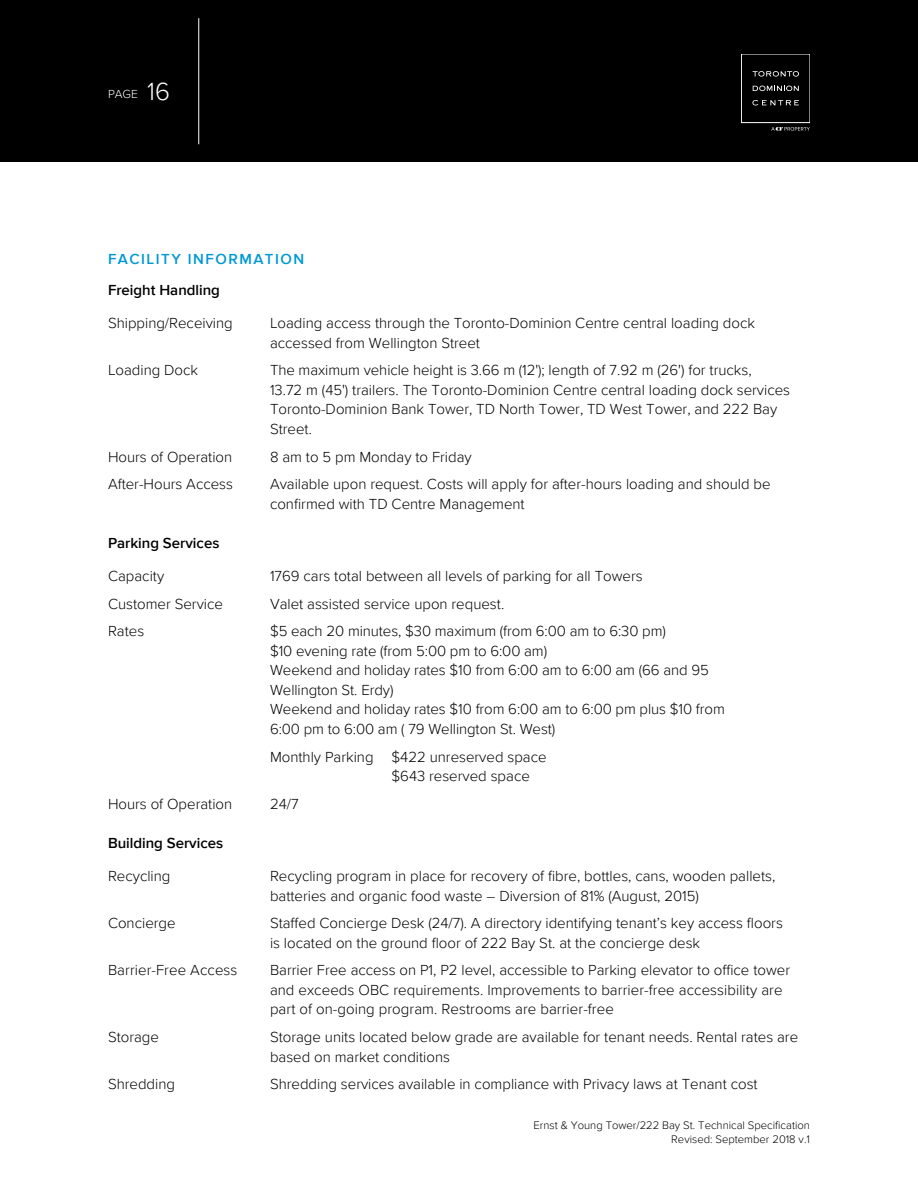
<style>
.page{position:relative;width:918px;height:1188px;background:#fff}
.page>*{position:absolute;margin:0;border:0;box-sizing:border-box;transform-origin:0 0}
.t1{font:300 15px/19.5px "Proxima Nova";color:#000}
.t2{font:600 15px "Proxima Nova";color:#000}
.t3{font:600 15px "Proxima Nova";letter-spacing:.1em;color:#0098d6}
.t4{font:300 12px "Proxima Nova";color:#fff}
.t5{font:300 11.25px/13.5px "Proxima Nova";color:#000;text-align:right}
.s1{font-size:25.5px}
</style>
<div class="page">
<div style="left:0;top:0;width:918px;height:162px;background:#000"></div>
<hr style="left:199px;top:18px;width:1px;height:126px;background:#fff">
<svg style="left:771px;top:127px;width:39px;height:4px"></svg>
<div style="left:741px;top:54px;width:69px;height:69px;border:1px solid #fff"></div>
<svg style="left:753px;top:71px;width:46px;height:6px"></svg>
<svg style="left:753px;top:86px;width:46px;height:5px"></svg>
<svg style="left:752px;top:100px;width:47px;height:6px"></svg>
<p class="t4" style="left:108px;top:85px;width:63px">PAGE <span class="s1">16</span></p>
<p class="t3" style="left:108px;top:248px;width:198px">FACILITY INFORMATION</p>
<p class="t2" style="left:108px;top:279px;width:114px">Freight Handling</p>
<p class="t1" style="left:108px;top:313px;width:126px">Shipping/Receiving</p>
<p class="t1" style="left:270px;top:313px;width:487px">Loading access through the Toronto-Dominion Centre central loading dock accessed from Wellington Street</p>
<p class="t1" style="left:108px;top:360px;width:92px">Loading Dock</p>
<p class="t1" style="left:270px;top:360px;width:522px">The maximum vehicle height is 3.66 m (12'); length of 7.92 m (26') for trucks,<br>13.72 m (45') trailers. The Toronto-Dominion Centre central loading dock services Toronto-Dominion Bank Tower, TD North Tower, TD West Tower, and 222 Bay Street.</p>
<p class="t1" style="left:108px;top:446px;width:126px">Hours of Operation</p>
<p class="t1" style="left:270px;top:446px;width:203px">8 am to 5 pm Monday to Friday</p>
<p class="t1" style="left:108px;top:474px;width:127px">After-Hours Access</p>
<p class="t1" style="left:270px;top:474px;width:502px">Available upon request. Costs will apply for after-hours loading and should be confirmed with TD Centre Management</p>
<p class="t2" style="left:108px;top:532px;width:113px">Parking Services</p>
<p class="t1" style="left:108px;top:566px;width:58px">Capacity</p>
<p class="t1" style="left:270px;top:566px;width:374px">1769 cars total between all levels of parking for all Towers</p>
<p class="t1" style="left:108px;top:593px;width:117px">Customer Service</p>
<p class="t1" style="left:270px;top:593px;width:236px">Valet assisted service upon request.</p>
<p class="t1" style="left:108px;top:621px;width:38px">Rates</p>
<p class="t1" style="left:270px;top:621px;width:456px">$5 each 20 minutes, $30 maximum (from 6:00 am to 6:30 pm)<br>$10 evening rate (from 5:00 pm to 6:00 am)<br>Weekend and holiday rates $10 from 6:00 am to 6:00 am (66 and 95<br>Wellington St. Erdy)<br>Weekend and holiday rates $10 from 6:00 am to 6:00 pm plus $10 from 6:00 pm to 6:00 am ( 79 Wellington St. West)</p>
<p class="t1" style="left:392px;top:746px;width:157px;text-indent:-122px">Monthly Parking $422 unreserved space $643 reserved space</p>
<p class="t1" style="left:108px;top:793px;width:126px">Hours of Operation</p>
<p class="t1" style="left:270px;top:793px;width:30px">24/7</p>
<p class="t2" style="left:108px;top:832px;width:117px">Building Services</p>
<p class="t1" style="left:108px;top:866px;width:64px">Recycling</p>
<p class="t1" style="left:270px;top:866px;width:507px">Recycling program in place for recovery of fibre, bottles, cans, wooden pallets, batteries and organic food waste – Diversion of 81% (August, 2015)</p>
<p class="t1" style="left:108px;top:913px;width:69px">Concierge</p>
<p class="t1" style="left:270px;top:913px;width:514px">Staffed Concierge Desk (24/7). A directory identifying tenant’s key access floors is located on the ground floor of 222 Bay St. at the concierge desk</p>
<p class="t1" style="left:108px;top:960px;width:131px">Barrier-Free Access</p>
<p class="t1" style="left:270px;top:960px;width:522px">Barrier Free access on P1, P2 level, accessible to Parking elevator to office tower and exceeds OBC requirements. Improvements to barrier-free accessibility are part of on-going program. Restrooms are barrier-free</p>
<p class="t1" style="left:108px;top:1026px;width:53px">Storage</p>
<p class="t1" style="left:270px;top:1026px;width:530px">Storage units located below grade are available for tenant needs. Rental rates are based on market conditions</p>
<p class="t1" style="left:108px;top:1074px;width:69px">Shredding</p>
<p class="t1" style="left:270px;top:1074px;width:489px">Shredding services available in compliance with Privacy laws at Tenant cost</p>
<p class="t5" style="left:534px;top:1118px;width:278px">Ernst &amp; Young Tower/222 Bay St. Technical Specification<br>Revised: September 2018 v.1</p>
</div>
